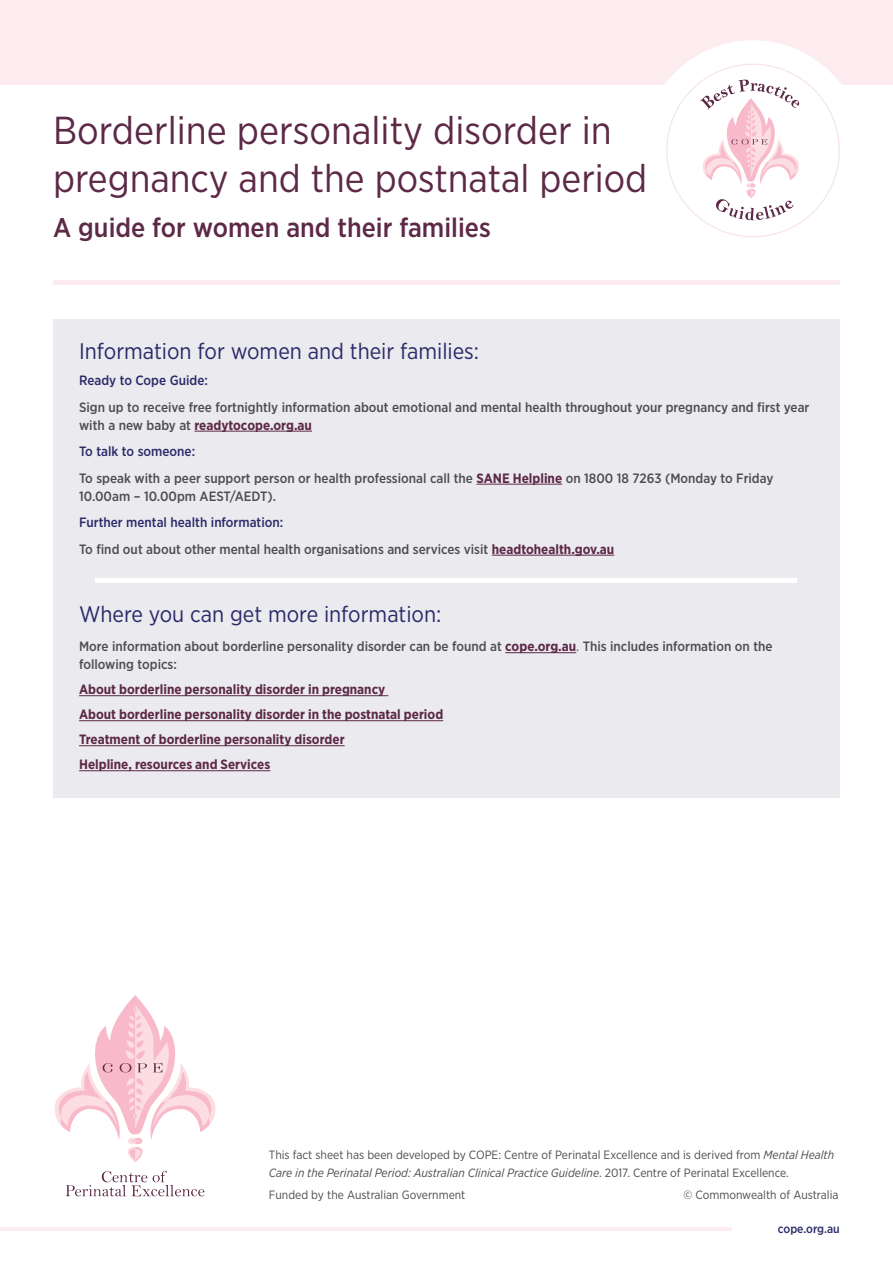
<style>
.page{position:relative;width:893px;height:1263px;background:#fff}
.page>*{position:absolute;margin:0;border:0;box-sizing:border-box;transform-origin:0 0}
.t1{font:39px/48px "Gotham Narrow";color:#5c2946}
.t2{font:500 27px "Gotham Narrow";color:#5c2946}
.t3{font:22.5px "Gotham Narrow";color:#2a2a69}
.t4{font:500 13.5px/18px "Gotham Narrow";color:#4d4d4f}
.t5{font:700 13.5px/25px "Gotham Narrow";color:#5c2946}
.t6{font:500 13.5px "Gotham Narrow";color:#2a2a69}
.t7{font:12px/18px "Gotham Narrow";color:#4d4d4f}
.t8{font:500 12px "Gotham Narrow";color:#2a2a69}
.s1{font-weight:700;color:#5c2946}
.s2{color:#2a2a69}
.s3{font-weight:400}
.s4{font-style:italic}
</style>
<div class="page">
<hr style="left:0;top:1227px;width:732px;height:4px;background:#fdecef">
<div style="left:0;top:0;width:893px;height:85px;background:#fdecef"></div>
<div style="left:643px;top:40px;width:220px;height:221px;background:#fff;border-radius:50%"></div>
<svg style="left:666px;top:64px;width:174px;height:173px"></svg>
<div style="left:53px;top:319px;width:787px;height:479px;background:#ebeaef"></div>
<hr style="left:195px;top:431px;width:117px;height:1px;background:#5c2946">
<hr style="left:476px;top:484px;width:86px;height:1px;background:#5c2946">
<hr style="left:492px;top:555px;width:122px;height:1px;background:#5c2946">
<hr style="left:505px;top:652px;width:71px;height:1px;background:#5c2946">
<hr style="left:79px;top:695px;width:309px;height:1px;background:#5c2946">
<hr style="left:79px;top:720px;width:364px;height:1px;background:#5c2946">
<hr style="left:79px;top:745px;width:266px;height:1px;background:#5c2946">
<hr style="left:79px;top:770px;width:191px;height:1px;background:#5c2946">
<hr style="left:96px;top:579px;width:701px;height:4px;background:#fff">
<svg style="left:66px;top:1171px;width:138px;height:25px"></svg>
<svg style="left:55px;top:995px;width:161px;height:167px"></svg>
<hr style="left:53px;top:281px;width:787px;height:4px;background:#fdecef">
<h1 class="t1" style="left:53px;top:105px;width:596px">Borderline personality disorder in pregnancy and the postnatal period</h1>
<h2 class="t2" style="left:53px;top:210px;width:439px">A guide for women and their families</h2>
<h3 class="t3" style="left:79px;top:337px;width:402px">Information for women and their families:</h3>
<p class="t6" style="left:79px;top:372px;width:130px">Ready to Cope Guide:</p>
<p class="t4" style="left:79px;top:398px;width:732px">Sign up to receive free fortnightly information about emotional and mental health throughout your pregnancy and first year with a new baby at <span class="s1">readytocope.org.au</span></p>
<p class="t4" style="left:79px;top:438px;width:696px;line-height:26.5px"><span class="s2">To talk to someone:<br></span>To speak with a peer support person or health professional call the <span class="s1">SANE Helpline</span> on 1800 18 7263 (Monday to Friday</p>
<p class="t4" style="left:79px;top:487px;width:199px">10.00am – 10.00pm AEST/AEDT).</p>
<p class="t4" style="left:79px;top:509px;width:537px;line-height:26.5px"><span class="s2">Further mental health information:<br></span>To find out about other mental health organisations and services visit <span class="s1">headtohealth.gov.au</span></p>
<h3 class="t3" style="left:79px;top:600px;width:364px">Where you can get more information:</h3>
<p class="t4" style="left:79px;top:637px;width:695px">More information about borderline personality disorder can be found at <span class="s1">cope.org.au</span><span class="s3">.</span> This includes information on the following topics:</p>
<p class="t5" style="left:79px;top:677px;width:366px">About borderline personality disorder in pregnancy<br>About borderline personality disorder in the postnatal period Treatment of borderline personality disorder<br>Helpline, resources and Services</p>
<p class="t7" style="left:269px;top:1145px;width:567px">This fact sheet has been developed by COPE: Centre of Perinatal Excellence and is derived from <span class="s4">Mental Health<br>Care in the Perinatal Period: Australian Clinical Practice Guideline</span>. 2017. Centre of Perinatal Excellence.</p>
<p class="t7" style="left:269px;top:1186px;width:198px">Funded by the Australian Government</p>
<p class="t7" style="left:684px;top:1186px;width:157px">© Commonwealth of Australia</p>
<p class="t8" style="left:778px;top:1221px;width:63px">cope.org.au</p>
</div>
